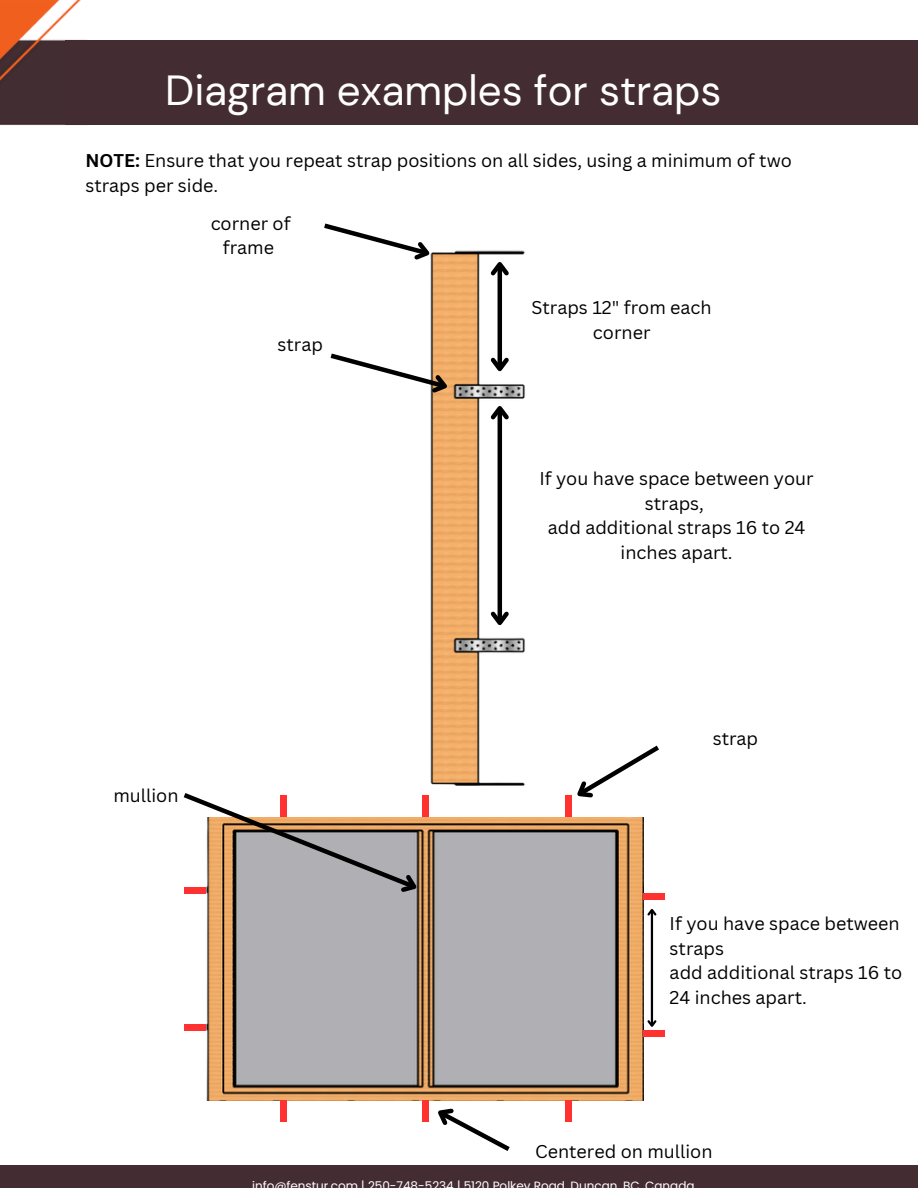
<style>
.page{position:relative;width:918px;height:1188px;background:#fff}
.page>*{position:absolute;margin:0;border:0;box-sizing:border-box;transform-origin:0 0}
.t1{font:42px "DM Sans";color:#fff}
.t2{font:18px/24.8px "Canva Sans";color:#000;text-align:center}
.t3{font:12px "Poppins";color:#fff}
.s1{font-weight:700}
</style>
<div class="page">
<img style="left:0;top:0;width:87px;height:125px">
<div style="left:65px;top:40px;width:853px;height:85px;background:#442d32"></div>
<div style="left:0;top:1166px;width:918px;height:22px;background:#442d32"></div>
<img style="left:430px;top:250px;width:95px;height:536px">
<svg style="left:324px;top:223px;width:114px;height:45px"></svg>
<hr style="left:498px;top:264px;width:4px;height:105px;background:#000">
<svg style="left:487px;top:354px;width:26px;height:22px"></svg>
<svg style="left:487px;top:257px;width:26px;height:23px"></svg>
<hr style="left:498px;top:408px;width:4px;height:215px;background:#000">
<svg style="left:487px;top:608px;width:26px;height:22px"></svg>
<svg style="left:487px;top:401px;width:26px;height:23px"></svg>
<svg style="left:330px;top:350px;width:125px;height:51px"></svg>
<img style="left:206px;top:817px;width:438px;height:284px">
<div style="left:423px;top:795px;width:6px;height:22px;background:#ff3131"></div>
<div style="left:565px;top:795px;width:7px;height:22px;background:#ff3131"></div>
<div style="left:280px;top:1100px;width:6px;height:22px;background:#ff3131"></div>
<div style="left:423px;top:1100px;width:6px;height:22px;background:#ff3131"></div>
<div style="left:565px;top:1100px;width:7px;height:22px;background:#ff3131"></div>
<div style="left:185px;top:1024px;width:21px;height:6px;background:#ff3131"></div>
<div style="left:644px;top:893px;width:21px;height:7px;background:#ff3131"></div>
<div style="left:644px;top:1030px;width:21px;height:7px;background:#ff3131"></div>
<svg style="left:577px;top:745px;width:82px;height:53px"></svg>
<svg style="left:428px;top:1098px;width:87px;height:53px"></svg>
<svg style="left:183px;top:793px;width:243px;height:109px"></svg>
<hr style="left:651px;top:910px;width:2px;height:116px;background:#000">
<svg style="left:647px;top:1018px;width:10px;height:9px"></svg>
<svg style="left:647px;top:908px;width:10px;height:10px"></svg>
<h1 class="t1" style="left:165px;top:64px;width:558px">Diagram examples for straps</h1>
<p class="t2" style="left:85px;top:148px;width:708px;text-align:left"><span class="s1">NOTE:</span> Ensure that you repeat strap positions on all sides, using a minimum of two straps per side.</p>
<h2 class="t2" style="left:211px;top:210px;width:82px">corner of frame</h2>
<p class="t2" style="left:278px;top:332px;width:47px">strap</p>
<h2 class="t2" style="left:532px;top:295px;width:182px">Straps 12" from each corner</h2>
<p class="t2" style="left:539px;top:466px;width:276px">If you have space between your straps,<br>add additional straps 16 to 24 inches apart.</p>
<h2 class="t2" style="left:113px;top:783px;width:67px">mullion</h2>
<p class="t2" style="left:713px;top:725px;width:47px">strap</p>
<h2 class="t2" style="left:670px;top:911px;width:234px;text-align:left">If you have space between straps<br>add additional straps 16 to<br>24 inches apart.</h2>
<p class="t2" style="left:535px;top:1139px;width:179px">Centered on mullion</p>
<p class="t3" style="left:252px;top:1177px;width:444px">info@fenstur com | 250-748-5234 | 5120 Polke Road Duncan BC Canada</p>
</div>
